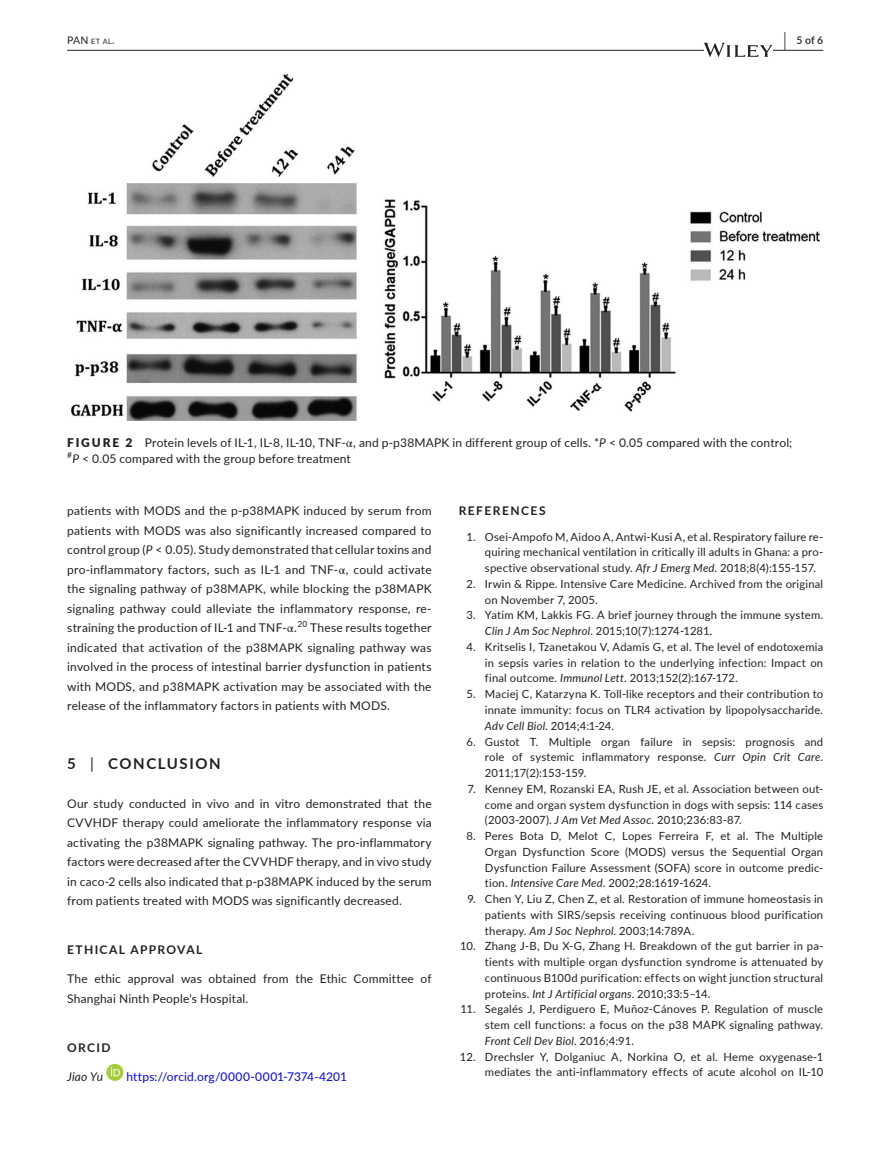
<style>
.page{position:relative;width:893px;height:1174px;background:#fff}
.page>*{position:absolute;margin:0;border:0;box-sizing:border-box;transform-origin:0 0}
.t1{font:600 19.5px "Lato";color:#231f20;scale:.48 1}
.t2{font:700 15px "Lato";letter-spacing:.11em;color:#231f20}
.t3{font:12px/19.5px "Lato";letter-spacing:.015em;color:#231f20;text-align:justify}
.t4{font:12px "Lato";letter-spacing:.01em;color:#00f}
.t5{font:700 12px "Lato";letter-spacing:.115em;color:#231f20}
.t6{font:italic 12px "Lato";letter-spacing:.01em;color:#231f20}
.t7{font:11.25px/15.8px "Lato";letter-spacing:.015em;color:#231f20;text-align:justify}
.t8{font:10.5px "Lato";color:#231f20}
.t9{font:600 10.5px "Lato";color:#231f20}
.t10{font:8.4px "Lato";color:#231f20}
.s1{font-size:7.35px}
.s2{font-weight:900}
.s3{font-family:"STIX"}
.s4{font-style:italic}
.s5{font-weight:400}
</style>
<div class="page">
<hr style="left:67px;top:50px;width:756px;height:1px;background:#231f20">
<svg style="left:704px;top:43px;width:68px;height:14px"></svg>
<svg style="left:106px;top:1063px;width:17px;height:17px"></svg>
<svg style="left:111px;top:1067px;width:9px;height:9px"></svg>
<img style="left:71px;top:73px;width:748px;height:347px">
<h1 class="t1" style="left:784px;top:26px;width:7px">|</h1>
<p class="t8" style="left:67px;top:33px;width:49px">PAN <span class="s1">et al</span>.</p>
<p class="t9" style="left:796px;top:33px;width:28px">5 of 6</p>
<p class="t3" style="left:67px;top:434px;width:727px;line-height:16.5px"><span class="s2">FIGURE 2</span> Protein levels of IL‐1, IL‐8, IL‐10, TNF‐<span class="s3">α</span>, and p‐p38MAPK in different group of cells. *<span class="s4">P</span> &lt; 0.05 compared with the control; <sup>#</sup><span class="s4">P</span> &lt; 0.05 compared with the group before treatment</p>
<p class="t3" style="left:67px;top:500px;width:366px">patients with MODS and the p‐p38MAPK induced by serum from patients with MODS was also significantly increased compared to control group (<span class="s4">P</span> &lt; 0.05). Study demonstrated that cellular toxins and pro‐inflammatory factors, such as IL‐1 and TNF‐<span class="s3">α</span>, could activate the signaling pathway of p38MAPK, while blocking the p38MAPK signaling pathway could alleviate the inflammatory response, re‐ straining the production of IL‐1 and TNF‐<span class="s3">α</span>.</p>
<p class="t10" style="left:298px;top:617px;width:11px">20</p>
<p class="t3" style="left:67px;top:617px;width:366px;text-indent:243px">These results together indicated that activation of the p38MAPK signaling pathway was involved in the process of intestinal barrier dysfunction in patients with MODS, and p38MAPK activation may be associated with the release of the inflammatory factors in patients with MODS.</p>
<h2 class="t2" style="left:67px;top:752px;width:155px">5 <span class="s5">|</span> CONCLUSION</h2>
<p class="t3" style="left:67px;top:793px;width:366px">Our study conducted in vivo and in vitro demonstrated that the CVVHDF therapy could ameliorate the inflammatory response via activating the p38MAPK signaling pathway. The pro‐inflammatory factors were decreased after the CVVHDF therapy, and in vivo study in caco‐2 cells also indicated that p‐p38MAPK induced by the serum from patients treated with MODS was significantly decreased.</p>
<p class="t5" style="left:67px;top:941px;width:137px">ETHICAL APPROVAL</p>
<p class="t3" style="left:67px;top:968px;width:366px">The ethic approval was obtained from the Ethic Committee of<br>Shanghai Ninth People's Hospital.</p>
<p class="t5" style="left:67px;top:1038px;width:45px">ORCID</p>
<p class="t6" style="left:67px;top:1068px;width:38px">Jiao Yu</p>
<p class="t4" style="left:126px;top:1068px;width:222px">https://orcid.org/0000-0001-7374-4201</p>
<p class="t5" style="left:459px;top:502px;width:88px">REFERENCES</p>
<p class="t7" style="left:485px;top:528px;width:340px;text-indent:-18px">1. Osei‐Ampofo M, Aidoo A, Antwi‐Kusi A, et al. Respiratory failure re‐ quiring mechanical ventilation in critically ill adults in Ghana: a pro‐ spective observational study. <span class="s4">Afr J Emerg Med</span>. 2018;8(4):155‐157.</p>
<p class="t7" style="left:485px;top:575px;width:340px;text-indent:-18px">2. Irwin &amp; Rippe. Intensive Care Medicine. Archived from the original on November 7, 2005.</p>
<p class="t7" style="left:485px;top:607px;width:340px;text-indent:-18px">3. Yatim KM, Lakkis FG. A brief journey through the immune system.<br><span class="s4">Clin J Am Soc Nephrol</span>. 2015;10(7):1274‐1281.</p>
<p class="t7" style="left:485px;top:638px;width:340px;text-indent:-18px">4. Kritselis I, Tzanetakou V, Adamis G, et al. The level of endotoxemia in sepsis varies in relation to the underlying infection: Impact on final outcome. <span class="s4">Immunol Lett</span>. 2013;152(2):167‐172.</p>
<p class="t7" style="left:485px;top:686px;width:340px;text-indent:-18px">5. Maciej C, Katarzyna K. Toll‐like receptors and their contribution to innate immunity: focus on TLR4 activation by lipopolysaccharide.<br><span class="s4">Adv Cell Biol</span>. 2014;4:1‐24.</p>
<p class="t7" style="left:485px;top:733px;width:340px;text-indent:-18px">6. Gustot T. Multiple organ failure in sepsis: prognosis and role of systemic inflammatory response. <span class="s4">Curr Opin Crit Care</span>.<br>2011;17(2):153‐159.</p>
<p class="t7" style="left:485px;top:780px;width:340px;text-indent:-17px">7. Kenney EM, Rozanski EA, Rush JE, et al. Association between out‐ come and organ system dysfunction in dogs with sepsis: 114 cases (2003‐2007). <span class="s4">J Am Vet Med Assoc</span>. 2010;236:83‐87.</p>
<p class="t7" style="left:485px;top:827px;width:340px;text-indent:-18px">8. Peres Bota D, Melot C, Lopes Ferreira F, et al. The Multiple Organ Dysfunction Score (MODS) versus the Sequential Organ Dysfunction Failure Assessment (SOFA) score in outcome predic‐ tion. <span class="s4">Intensive Care Med</span>. 2002;28:1619‐1624.</p>
<p class="t7" style="left:485px;top:890px;width:340px;text-indent:-17px">9. Chen Y, Liu Z, Chen Z, et al. Restoration of immune homeostasis in patients with SIRS/sepsis receiving continuous blood purification therapy. <span class="s4">Am J Soc Nephrol</span>. 2003;14:789A.</p>
<p class="t7" style="left:485px;top:938px;width:340px;text-indent:-25px">10. Zhang J‐B, Du X‐G, Zhang H. Breakdown of the gut barrier in pa‐ tients with multiple organ dysfunction syndrome is attenuated by continuous B100d purification: effects on wight junction structural proteins. <span class="s4">Int J Artificial organs</span>. 2010;33:5–14.</p>
<p class="t7" style="left:485px;top:1001px;width:340px;text-indent:-25px">11. Segalés J, Perdiguero E, Muñoz‐Cánoves P. Regulation of muscle stem cell functions: a focus on the p38 MAPK signaling pathway.<br><span class="s4">Front Cell Dev Biol</span>. 2016;4:91.</p>
<p class="t7" style="left:460px;top:1048px;width:365px;text-align:right">12. Drechsler Y, Dolganiuc A, Norkina O, et al. Heme oxygenase‐1 mediates the anti‐inflammatory effects of acute alcohol on IL‐10</p>
</div>
